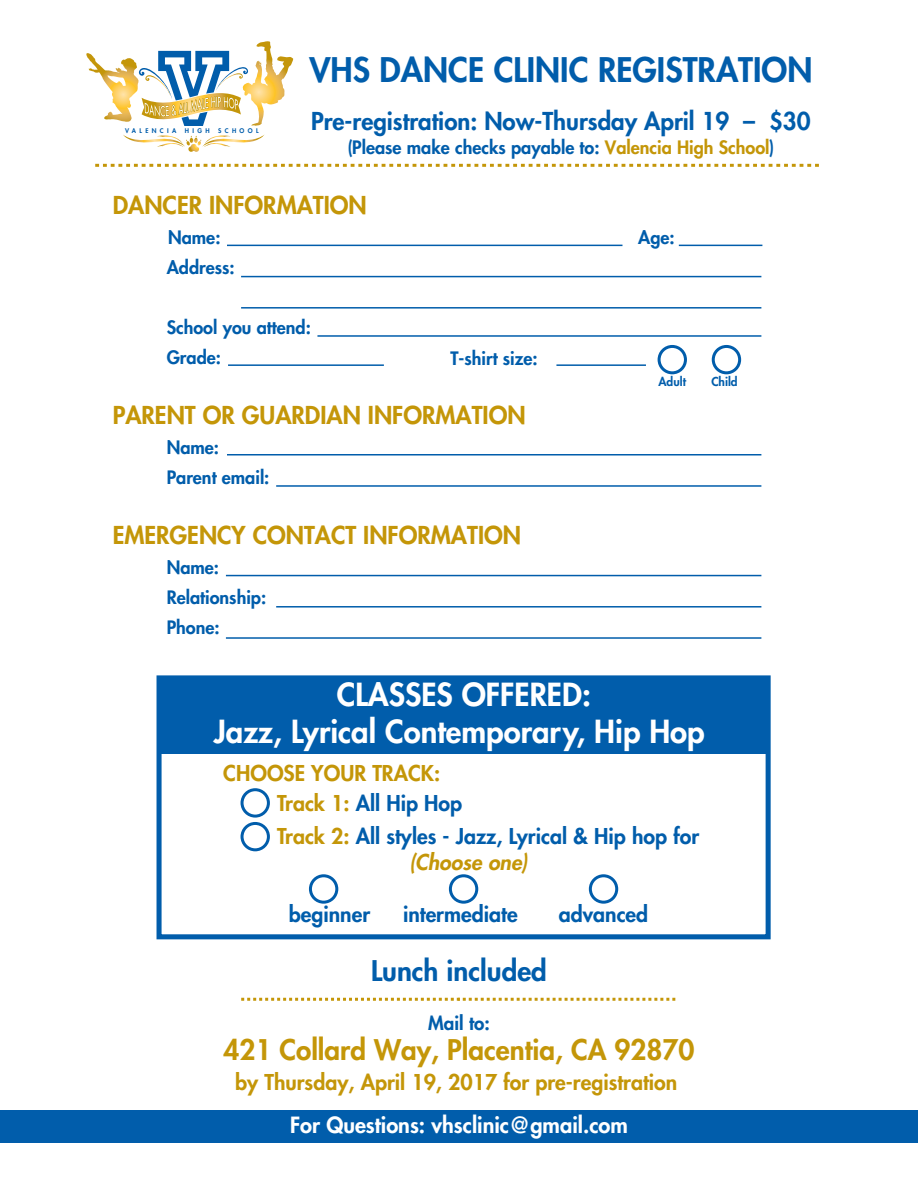
<style>
.page{position:relative;width:918px;height:1188px;background:#fff}
.page>*{position:absolute;margin:0;border:0;box-sizing:border-box;transform-origin:0 0}
.t1{font:800 33px "Futura Std";color:#015dab}
.t2{font:800 30.9px/37.2px "Futura Std";color:#fff;text-align:center}
.t3{font:800 27.75px "Futura Std";color:#c49608}
.t4{font:800 27.75px "Futura Std";color:#015dab}
.t5{font:800 24px "Futura Std";color:#c49608}
.t6{font:800 24px "Futura Std";color:#015dab}
.t7{font:800 21.75px "Futura Std";color:#fff}
.t8{font:800 21.3px/30px "Futura Std";color:#c49608}
.t9{font:800 21.3px "Futura Std";color:#015dab}
.t10{font:italic 800 21.3px "Futura Std";color:#c49608}
.t11{font:800 18.75px "Futura Std";color:#015dab}
.t12{font:800 18px/30px "Futura Std";color:#015dab}
.t13{font:800 12px "Futura Std";color:#015dab}
.t14{font:800 6.3px "Futura Std";letter-spacing:.54em;color:#015dab}
.s1{color:#c49608}
.s2{color:#015dab}
</style>
<div class="page">
<div style="left:0;top:1110px;width:918px;height:32px;background:#015dab"></div>
<div style="left:159px;top:678px;width:610px;height:75px;background:#015dab"></div>
<div style="left:157px;top:675px;width:614px;height:264px;border:5px solid #015dab"></div>
<div style="left:309px;top:874px;width:29px;height:30px;border:3px solid #015dab;border-radius:50%"></div>
<div style="left:241px;top:788px;width:29px;height:30px;border:3px solid #015dab;border-radius:50%"></div>
<div style="left:241px;top:822px;width:29px;height:29px;border:3px solid #015dab;border-radius:50%"></div>
<div style="left:449px;top:874px;width:29px;height:30px;border:3px solid #015dab;border-radius:50%"></div>
<div style="left:589px;top:874px;width:29px;height:30px;border:3px solid #015dab;border-radius:50%"></div>
<hr style="left:227px;top:245px;width:395px;height:1px;background:#015dab">
<hr style="left:241px;top:276px;width:520px;height:1px;background:#015dab">
<hr style="left:241px;top:307px;width:520px;height:2px;background:#015dab">
<hr style="left:226px;top:575px;width:535px;height:1px;background:#015dab">
<hr style="left:276px;top:606px;width:485px;height:2px;background:#015dab">
<hr style="left:226px;top:637px;width:535px;height:2px;background:#015dab">
<hr style="left:227px;top:454px;width:534px;height:2px;background:#015dab">
<hr style="left:276px;top:485px;width:485px;height:2px;background:#015dab">
<hr style="left:228px;top:364px;width:156px;height:2px;background:#015dab">
<hr style="left:317px;top:335px;width:444px;height:2px;background:#015dab">
<hr style="left:679px;top:245px;width:83px;height:1px;background:#015dab">
<svg style="left:95px;top:164px;width:724px;height:3px"></svg>
<svg style="left:241px;top:998px;width:435px;height:3px"></svg>
<svg style="left:123px;top:134px;width:142px;height:18px"></svg>
<svg style="left:86px;top:41px;width:208px;height:85px"></svg>
<div style="left:658px;top:345px;width:29px;height:29px;border:3px solid #015dab;border-radius:50%"></div>
<div style="left:712px;top:345px;width:29px;height:29px;border:3px solid #015dab;border-radius:50%"></div>
<hr style="left:556px;top:364px;width:90px;height:2px;background:#015dab">
<p class="t14" style="left:125px;top:127px;width:53px">VALENCIA</p>
<p class="t14" style="left:185px;top:127px;width:26px">HIGH</p>
<p class="t14" style="left:218px;top:127px;width:42px">SCHOOL</p>
<h1 class="t1" style="left:309px;top:49px;width:505px">VHS DANCE CLINIC REGISTRATION</h1>
<h3 class="t6" style="left:311px;top:106px;width:501px">Pre-registration: Now-Thursday April 19 – $30</h3>
<p class="t12" style="left:347px;top:132px;width:429px">(Please make checks payable to: <span class="s1">Valencia High School</span>)</p>
<h3 class="t5" style="left:113px;top:190px;width:256px">DANCER INFORMATION</h3>
<p class="t12" style="left:168px;top:222px;width:54px">Name:</p>
<p class="t12" style="left:638px;top:222px;width:38px">Age:</p>
<p class="t12" style="left:167px;top:252px;width:70px">Address:</p>
<p class="t12" style="left:167px;top:312px;width:146px">School you attend:<br>Grade:</p>
<p class="t12" style="left:450px;top:344px;width:89px">T-shirt size:</p>
<h3 class="t5" style="left:113px;top:400px;width:415px">PARENT OR GUARDIAN INFORMATION</h3>
<p class="t12" style="left:167px;top:432px;width:104px">Name:<br>Parent email:</p>
<h3 class="t5" style="left:113px;top:520px;width:410px">EMERGENCY CONTACT INFORMATION</h3>
<p class="t12" style="left:167px;top:552px;width:101px">Name:<br>Relationship:<br>Phone:</p>
<p class="t13" style="left:659px;top:374px;width:29px">Adult</p>
<p class="t13" style="left:711px;top:374px;width:28px">Child</p>
<h2 class="t2" style="left:214px;top:676px;width:492px">CLASSES OFFERED:<br>Jazz, Lyrical Contemporary, Hip Hop</h2>
<p class="t8" style="left:277px;top:758px;width:186px;text-indent:-54px">CHOOSE YOUR TRACK:<br>Track 1: <span class="s2">All Hip Hop</span></p>
<p class="t9" style="left:277px;top:823px;width:423px"><span class="s1">Track 2:</span> All styles - Jazz, Lyrical &amp; Hip hop for</p>
<p class="t10" style="left:409px;top:849px;width:120px">(Choose one)</p>
<p class="t9" style="left:289px;top:901px;width:83px">beginner</p>
<p class="t9" style="left:403px;top:901px;width:116px">intermediate</p>
<p class="t9" style="left:559px;top:901px;width:91px">advanced</p>
<h3 class="t4" style="left:371px;top:954px;width:177px">Lunch included</h3>
<p class="t11" style="left:428px;top:1011px;width:63px">Mail to:</p>
<h3 class="t3" style="left:223px;top:1032px;width:473px">421 Collard Way, Placentia, CA 92870</h3>
<p class="t8" style="left:235px;top:1067px;width:444px">by Thursday, April 19, 2017 for pre-registration</p>
<p class="t7" style="left:290px;top:1111px;width:339px">For Questions: vhsclinic@gmail.com</p>
</div>
